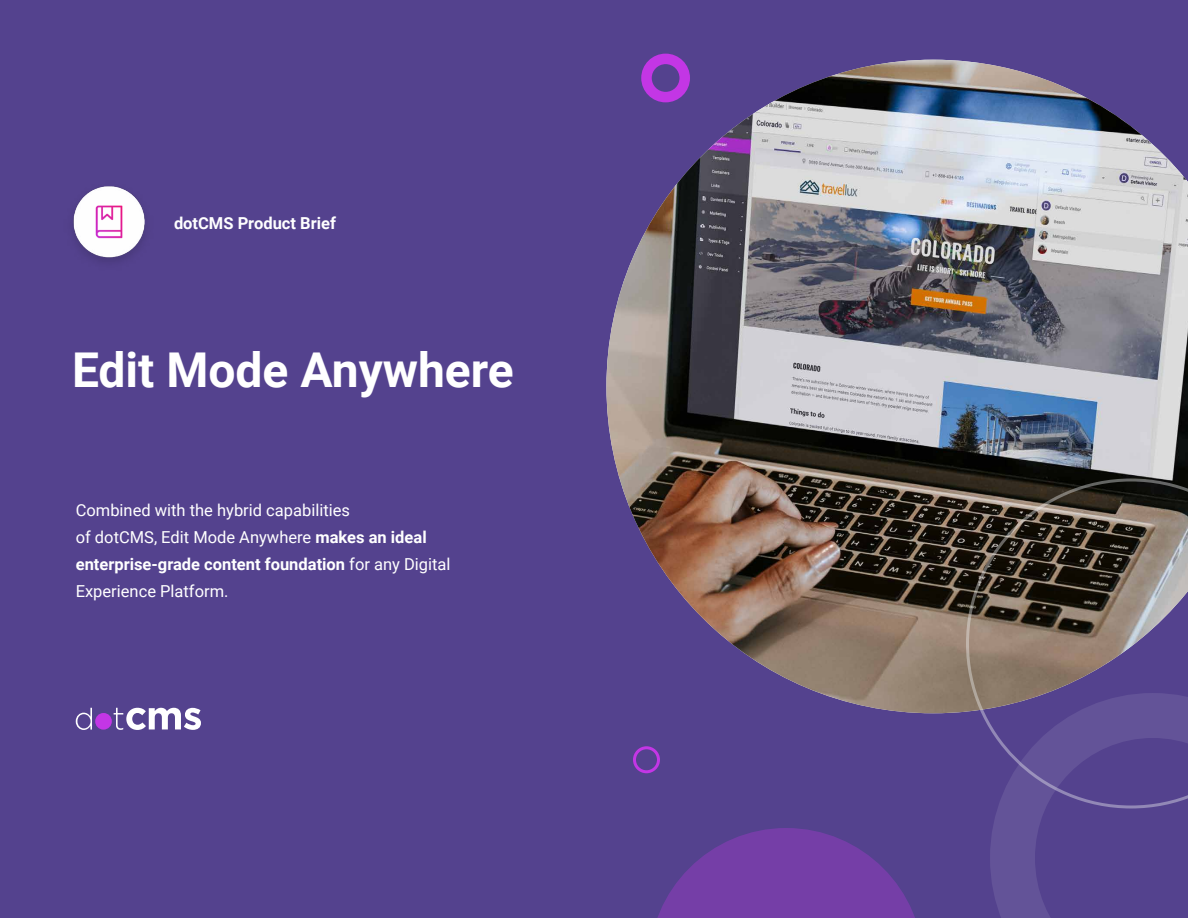
<style>
.page{position:relative;width:1188px;height:918px;background:#54428e}
.page>*{position:absolute;margin:0;border:0;box-sizing:border-box;transform-origin:0 0}
.t1{font:700 48px "Roboto";color:#fff}
.t2{font:16.5px/27px "Roboto";color:#fff}
.t3{font:700 16.5px "Roboto";color:#fff}
.s1{font-weight:700}
</style>
<div class="page">
<div style="left:633px;top:746px;width:27px;height:27px;border:3px solid #c336e5;border-radius:50%"></div>
<img style="left:606px;top:60px;width:582px;height:653px">
<div style="left:641px;top:54px;width:49px;height:48px;border:10px solid #c336e5;border-radius:50%"></div>
<svg style="left:966px;top:478px;width:222px;height:251px;background:#5f5454"></svg>
<svg style="left:657px;top:828px;width:258px;height:90px"></svg>
<svg style="left:990px;top:693px;width:198px;height:225px"></svg>
<svg style="left:76px;top:708px;width:16px;height:22px"></svg>
<svg style="left:114px;top:708px;width:87px;height:22px"></svg>
<div style="left:95px;top:713px;width:17px;height:17px;background:#c336e5;border-radius:8px"></div>
<img style="left:72px;top:186px;width:74px;height:76px">
<p class="t3" style="left:174px;top:212px;width:163px">dotCMS Product Brief</p>
<h1 class="t1" style="left:72px;top:336px;width:443px">Edit Mode Anywhere</h1>
<p class="t2" style="left:76px;top:496px;width:376px">Combined with the hybrid capabilities<br>of dotCMS, Edit Mode Anywhere <span class="s1">makes an ideal enterprise-grade content foundation</span> for any Digital Experience Platform.</p>
</div>
